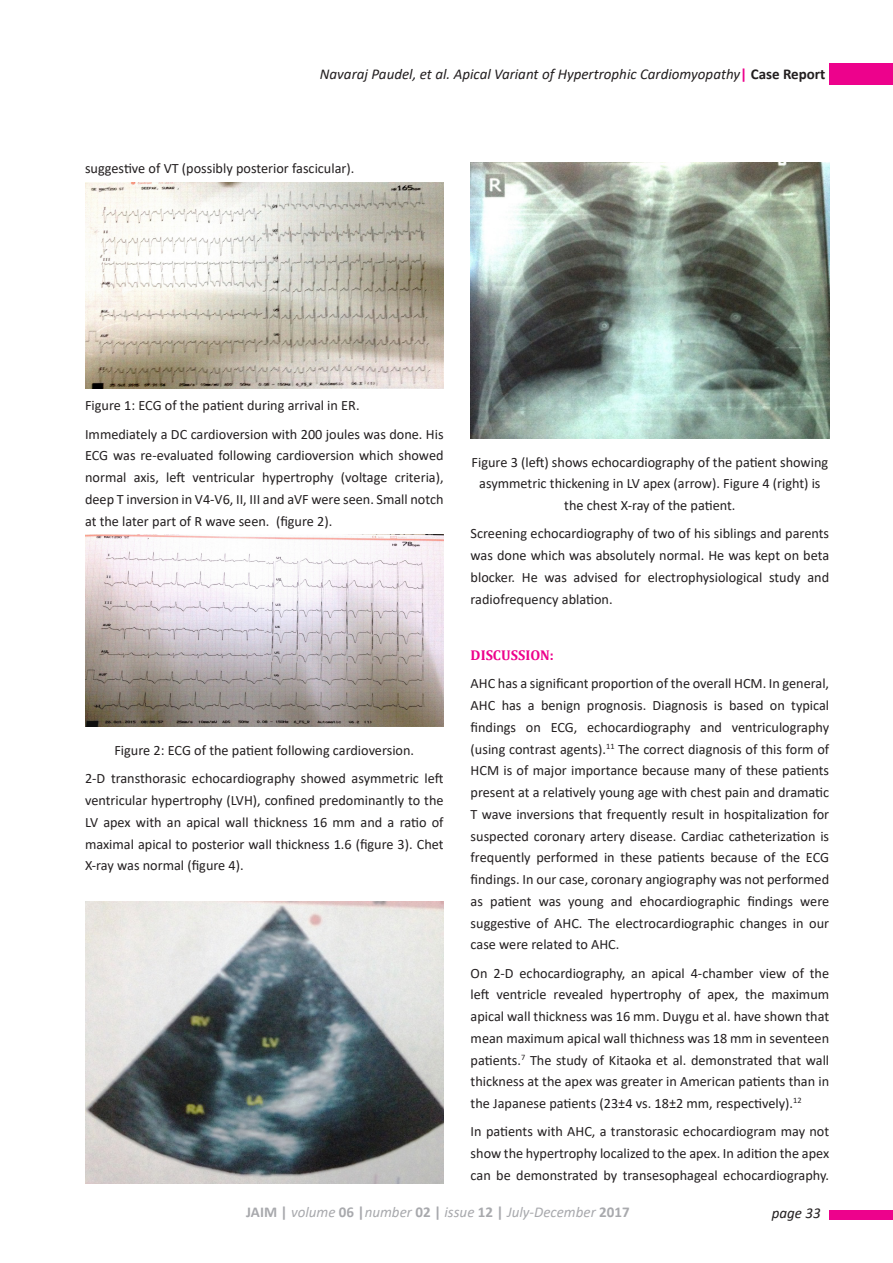
<style>
.page{position:relative;width:893px;height:1263px;background:#fff}
.page>*{position:absolute;margin:0;border:0;box-sizing:border-box;transform-origin:0 0}
.t1{font:italic 15px "Calibri";color:#231f20}
.t2{font:italic 15px "Calibri";color:#a8a9ad}
.t3{font:14.25px/21.8px "Calibri";color:#231f20;text-align:justify}
.t4{font:700 14.25px "Cambria";color:#ed028c}
.s1{font-weight:700;font-style:normal;color:#ed028c}
.s2{font-weight:700;font-style:normal}
</style>
<div class="page">
<div style="left:829px;top:64px;width:64px;height:21px;background:#ed028c"></div>
<div style="left:829px;top:1210px;width:64px;height:10px;background:#ed028c"></div>
<img style="left:85px;top:182px;width:359px;height:207px">
<img style="left:85px;top:535px;width:359px;height:192px">
<img style="left:85px;top:901px;width:359px;height:282px">
<img style="left:471px;top:162px;width:358px;height:276px">
<p class="t1" style="left:320px;top:63px;width:507px">Navaraj Paudel, et al. Apical Variant of Hypertrophic Cardiomyopathy<span class="s1">|</span> <span class="s2">Case Report</span></p>
<p class="t3" style="left:85px;top:157px;width:271px">suggestive of VT (possibly posterior fascicular).</p>
<p class="t3" style="left:85px;top:391px;width:360px;line-height:28.2px">Figure 1: ECG of the patient during arrival in ER.<br>Immediately a DC cardioversion with 200 joules was done. His</p>
<p class="t3" style="left:85px;top:444px;width:360px">ECG was re-evaluated following cardioversion which showed normal axis, left ventricular hypertrophy (voltage criteria), deep T inversion in V4-V6, II, III and aVF were seen. Small notch at the later part of R wave seen. (figure 2).</p>
<p class="t3" style="left:85px;top:736px;width:360px;line-height:28.2px;text-align:center">Figure 2: ECG of the patient following cardioversion.<br>2-D transthorasic echocardiography showed asymmetric left</p>
<p class="t3" style="left:85px;top:789px;width:360px">ventricular hypertrophy (LVH), confined predominantly to the LV apex with an apical wall thickness 16 mm and a ratio of maximal apical to posterior wall thickness 1.6 (figure 3). Chet X-ray was normal (figure 4).</p>
<p class="t3" style="left:472px;top:451px;width:358px;text-align:center">Figure 3 (left) shows echocardiography of the patient showing asymmetric thickening in LV apex (arrow). Figure 4 (right) is the chest X-ray of the patient.</p>
<p class="t3" style="left:471px;top:522px;width:360px">Screening echocardiography of two of his siblings and parents was done which was absolutely normal. He was kept on beta blocker. He was advised for electrophysiological study and radiofrequency ablation.</p>
<p class="t4" style="left:471px;top:645px;width:85px">DISCUSSION:</p>
<p class="t3" style="left:471px;top:672px;width:360px">AHC has a significant proportion of the overall HCM. In general, AHC has a benign prognosis. Diagnosis is based on typical findings on ECG, echocardiography and ventriculography (using contrast agents).<sup>11</sup> The correct diagnosis of this form of HCM is of major importance because many of these patients present at a relatively young age with chest pain and dramatic T wave inversions that frequently result in hospitalization for suspected coronary artery disease. Cardiac catheterization is frequently performed in these patients because of the ECG findings. In our case, coronary angiography was not performed as patient was young and ehocardiographic findings were suggestive of AHC. The electrocardiographic changes in our case were related to AHC.</p>
<p class="t3" style="left:471px;top:962px;width:360px">On 2-D echocardiography, an apical 4-chamber view of the left ventricle revealed hypertrophy of apex, the maximum apical wall thickness was 16 mm. Duygu et al. have shown that mean maximum apical wall thichness was 18 mm in seventeen patients.<sup>7</sup> The study of Kitaoka et al. demonstrated that wall thickness at the apex was greater in American patients than in the Japanese patients (23±4 vs. 18±2 mm, respectively).<sup>12</sup></p>
<p class="t3" style="left:471px;top:1120px;width:360px">In patients with AHC, a transtorasic echocardiogram may not show the hypertrophy localized to the apex. In adition the apex can be demonstrated by transesophageal echocardiography.</p>
<p class="t2" style="left:246px;top:1201px;width:385px"><span class="s2">JAIM |</span> volume <span class="s2">06 |</span>number <span class="s2">02 |</span> issue <span class="s2">12 |</span> July-December <span class="s2">2017</span></p>
<p class="t1" style="left:772px;top:1203px;width:50px">page 33</p>
</div>
